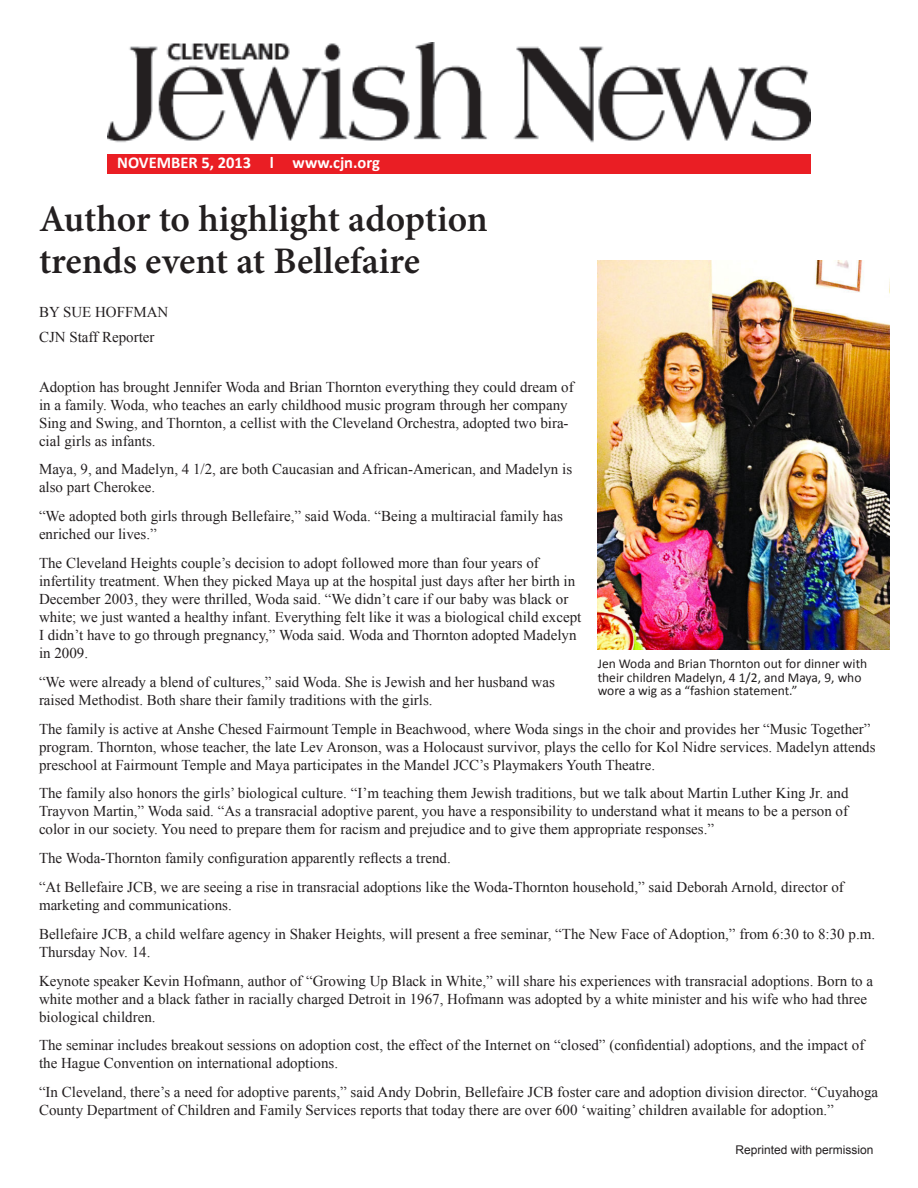
<style>
.page{position:relative;width:918px;height:1188px;background:#fff}
.page>*{position:absolute;margin:0;border:0;box-sizing:border-box;transform-origin:0 0}
.t1{font:600 37.5px/42px "Minion Pro";color:#231f20}
.t2{font:700 16.5px "Calibri";color:#fff}
.t3{font:15px/18px "Times New Roman";color:#231f20}
.t4{font:13.5px/13.5px "Calibri";color:#231f20}
.t5{font:12px "Arial";color:#231f20}
</style>
<div class="page">
<img style="left:598px;top:260px;width:292px;height:389px">
<img style="left:107px;top:43px;width:704px;height:100px">
<div style="left:107px;top:154px;width:704px;height:20px;background:#ea1e24"></div>
<p class="t2" style="left:117px;top:152px;width:264px">NOVEMBER 5, 2013 l www.cjn.org</p>
<p class="t1" style="left:39px;top:198px;width:450px">Author to highlight adoption trends event at Bellefaire</p>
<p class="t3" style="left:39px;top:303px;width:131px">BY SUE HOFFMAN</p>
<p class="t3" style="left:39px;top:328px;width:117px">CJN Staff Reporter</p>
<p class="t3" style="left:39px;top:377px;width:536px">Adoption has brought Jennifer Woda and Brian Thornton everything they could dream of in a family. Woda, who teaches an early childhood music program through her company Sing and Swing, and Thornton, a cellist with the Cleveland Orchestra, adopted two bira&shy;cial girls as infants.</p>
<p class="t3" style="left:39px;top:460px;width:535px">Maya, 9, and Madelyn, 4 1/2, are both Caucasian and African-American, and Madelyn is also part Cherokee.</p>
<p class="t3" style="left:39px;top:507px;width:525px">“We adopted both girls through Bellefaire,” said Woda. “Being a multiracial family has enriched our lives.”</p>
<p class="t3" style="left:39px;top:554px;width:544px">The Cleveland Heights couple’s decision to adopt followed more than four years of infertility treatment. When they picked Maya up at the hospital just days after her birth in December 2003, they were thrilled, Woda said. “We didn’t care if our baby was black or white; we just wanted a healthy infant. Everything felt like it was a biological child except I didn’t have to go through pregnancy,” Woda said. Woda and Thornton adopted Madelyn in 2009.</p>
<p class="t3" style="left:39px;top:673px;width:517px">“We were already a blend of cultures,” said Woda. She is Jewish and her husband was raised Methodist. Both share their family traditions with the girls.</p>
<p class="t3" style="left:39px;top:719px;width:838px">The family is active at Anshe Chesed Fairmount Temple in Beachwood, where Woda sings in the choir and provides her “Music Together” program. Thornton, whose teacher, the late Lev Aronson, was a Holocaust survivor, plays the cello for Kol Nidre services. Madelyn attends preschool at Fairmount Temple and Maya participates in the Mandel JCC’s Playmakers Youth Theatre.</p>
<p class="t3" style="left:39px;top:784px;width:811px;text-align:justify">The family also honors the girls’ biological culture. “I’m teaching them Jewish traditions, but we talk about Martin Luther King Jr. and Trayvon Martin,” Woda said. “As a transracial adoptive parent, you have a responsibility to understand what it means to be a person of color in our society. You need to prepare them for racism and prejudice and to give them appropriate responses.”</p>
<p class="t3" style="left:39px;top:849px;width:413px">The Woda-Thornton family configuration apparently reflects a trend.</p>
<p class="t3" style="left:39px;top:878px;width:806px">“At Bellefaire JCB, we are seeing a rise in transracial adoptions like the Woda-Thornton household,” said Deborah Arnold, director of marketing and communications.</p>
<p class="t3" style="left:39px;top:925px;width:838px">Bellefaire JCB, a child welfare agency in Shaker Heights, will present a free seminar, “The New Face of Adoption,” from 6:30 to 8:30 p.m.<br>Thursday Nov. 14.</p>
<p class="t3" style="left:39px;top:971px;width:836px">Keynote speaker Kevin Hofmann, author of “Growing Up Black in White,” will share his experiences with transracial adoptions. Born to a white mother and a black father in racially charged Detroit in 1967, Hofmann was adopted by a white minister and his wife who had three biological children.</p>
<p class="t3" style="left:39px;top:1036px;width:827px">The seminar includes breakout sessions on adoption cost, the effect of the Internet on “closed” (confidential) adoptions, and the impact of the Hague Convention on international adoptions.</p>
<p class="t3" style="left:39px;top:1083px;width:841px">“In Cleveland, there’s a need for adoptive parents,” said Andy Dobrin, Bellefaire JCB foster care and adoption division director. “Cuyahoga<br>County Department of Children and Family Services reports that today there are over 600 ‘waiting’ children available for adoption.”</p>
<p class="t4" style="left:598px;top:657px;width:271px">Jen Woda and Brian Thornton out for dinner with their children Madelyn, 4 1/2, and Maya, 9, who wore a wig as a “fashion statement.”</p>
<p class="t5" style="left:736px;top:1141px;width:140px">Reprinted with permission</p>
</div>
